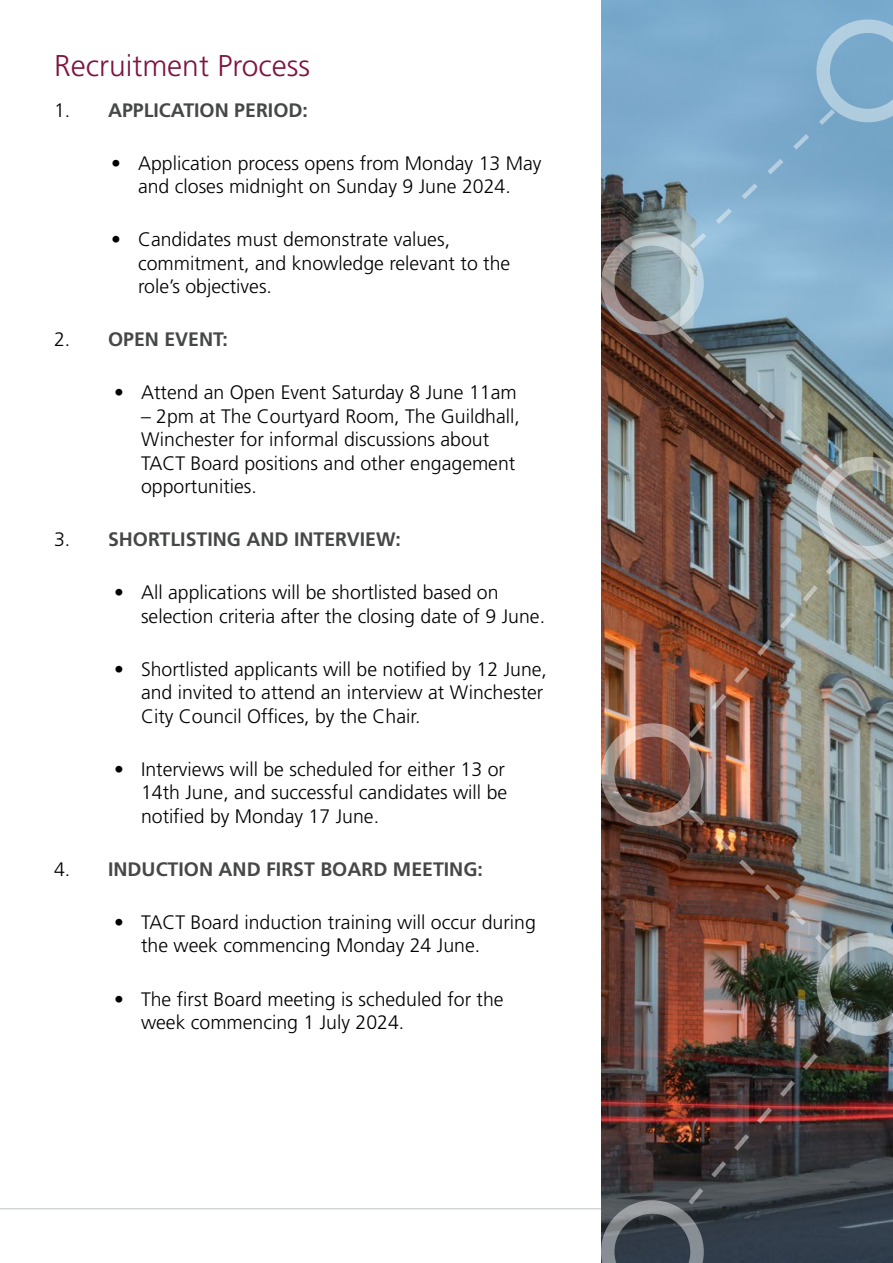
<style>
.page{position:relative;width:893px;height:1263px;background:#fff}
.page>*{position:absolute;margin:0;border:0;box-sizing:border-box;transform-origin:0 0}
.t1{font:300 30px "Frutiger LT Pro";color:#7f1340}
.t2{font:300 19.5px/23.4px "Frutiger LT Pro";color:#000}
.t3{font:700 19.5px "Frutiger LT Pro";color:#464847}
.s1{font-weight:300;color:#000}
</style>
<div class="page">
<hr style="left:0;top:1208px;width:839px;height:1px;background:#bec3c6">
<img style="left:601px;top:0;width:292px;height:805px">
<div style="left:601px;top:232px;width:103px;height:103px;border:14px solid #fff;border-radius:50%"></div>
<div style="left:601px;top:723px;width:103px;height:103px;border:14px solid #fff;border-radius:50%"></div>
<svg style="left:685px;top:19px;width:208px;height:231px;background:#82aece"></svg>
<img style="left:673px;top:324px;width:220px;height:415px">
<img style="left:601px;top:805px;width:292px;height:458px">
<h1 class="t1" style="left:54px;top:48px;width:258px">Recruitment Process</h1>
<p class="t3" style="left:54px;top:98px;width:255px"><span class="s1">1.</span> APPLICATION PERIOD:</p>
<p class="t2" style="left:111px;top:151px;width:432px;text-align:center">• Application process opens from Monday 13 May and closes midnight on Sunday 9 June 2024.</p>
<p class="t2" style="left:138px;top:228px;width:374px;text-indent:-27px">• Candidates must demonstrate values, commitment, and knowledge relevant to the role’s objectives.</p>
<p class="t3" style="left:54px;top:328px;width:175px"><span class="s1">2.</span> OPEN EVENT:</p>
<p class="t2" style="left:114px;top:381px;width:404px">• Attend an Open Event Saturday 8 June 11am</p>
<p class="t2" style="left:141px;top:404px;width:380px">– 2pm at The Courtyard Room, The Guildhall, Winchester for informal discussions about TACT Board positions and other engagement opportunities.</p>
<p class="t3" style="left:54px;top:528px;width:348px"><span class="s1">3.</span> SHORTLISTING AND INTERVIEW:</p>
<p class="t2" style="left:141px;top:581px;width:406px;text-indent:-27px">• All applications will be shortlisted based on selection criteria after the closing date of 9 June.</p>
<p class="t2" style="left:141px;top:658px;width:407px;text-indent:-27px">• Shortlisted applicants will be notified by 12 June, and invited to attend an interview at Winchester<br>City Council Offices, by the Chair.</p>
<p class="t2" style="left:141px;top:758px;width:368px;text-align:justify;text-indent:-27px">• Interviews will be scheduled for either 13 or 14th June, and successful candidates will be notified by Monday 17 June.</p>
<p class="t3" style="left:54px;top:858px;width:430px"><span class="s1">4.</span> INDUCTION AND FIRST BOARD MEETING:</p>
<p class="t2" style="left:141px;top:911px;width:396px;text-indent:-27px">• TACT Board induction training will occur during the week commencing Monday 24 June.</p>
<p class="t2" style="left:141px;top:987px;width:364px;text-indent:-27px">• The first Board meeting is scheduled for the week commencing 1 July 2024.</p>
</div>
